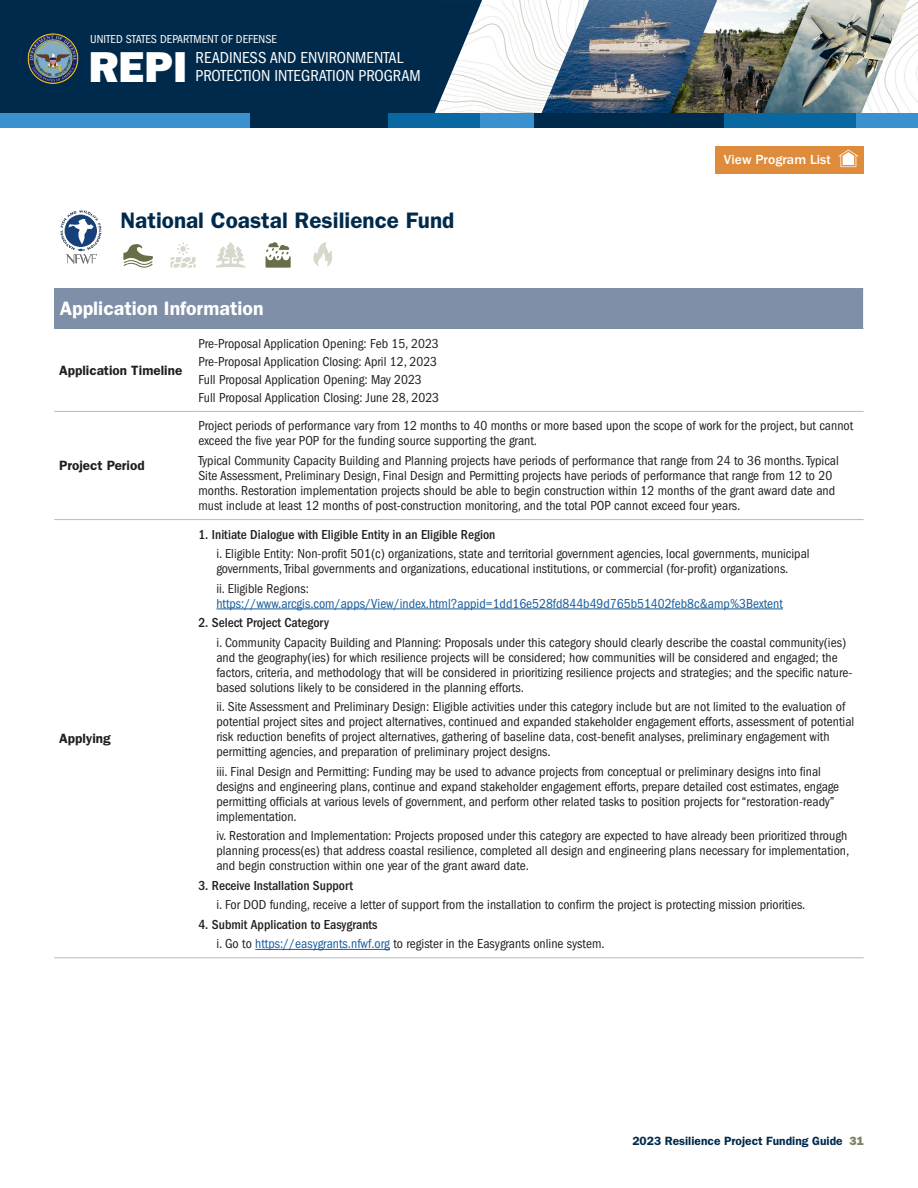
<style>
.page{position:relative;width:918px;height:1188px;background:#fff}
.page>*{position:absolute;margin:0;border:0;box-sizing:border-box;transform-origin:0 0}
.t1{font:43.5px "ITC Franklin Gothic Std Hvy";color:#fff}
.t2{font:600 22.5px "ITC Franklin Gothic Std";color:#002a4b}
.t3{font:600 19.5px "ITC Franklin Gothic Std";color:#fff}
.t4{font:condensed 16.5px/18px "ITC Franklin Gothic Std";color:#fff}
.t5{font:500 13.65px "ITC Franklin Gothic Std";color:#fff}
.Number_Indent{font:condensed 13.5px/15px "ITC Franklin Gothic Std";color:#231f20}
.table_text{font:condensed 13.5px/15px "ITC Franklin Gothic Std";color:#231f20}
.table_text-2{font:500 condensed 13.5px "ITC Franklin Gothic Std";color:#231f20}
.Number_Indent-2{font:condensed 13.5px "ITC Franklin Gothic Std";color:#175d9e}
.table_text-3{font:600 13.5px "ITC Franklin Gothic Std";color:#231f20}
.t6{font:600 12px "ITC Franklin Gothic Std";color:#002a4b}
.t7{font:condensed 12px "ITC Franklin Gothic Std";color:#fff}
.s1{color:#175d9e}
.s2{font-family:"ITC Franklin Gothic Std Hvy";font-weight:400;color:#7e8361}
</style>
<div class="page">
<img style="left:482px;top:0;width:436px;height:114px">
<img style="left:717px;top:0;width:43px;height:114px">
<img style="left:760px;top:0;width:149px;height:114px">
<img style="left:536px;top:0;width:181px;height:114px">
<div style="left:0;top:0;width:482px;height:114px;background:#002a4b"></div>
<img style="left:26px;top:32px;width:53px;height:53px">
<div style="left:0;top:114px;width:250px;height:14px;background:#3992cf"></div>
<div style="left:250px;top:114px;width:139px;height:14px;background:#002a4b"></div>
<div style="left:533px;top:114px;width:192px;height:14px;background:#002a4b"></div>
<div style="left:388px;top:114px;width:92px;height:14px;background:#0967a2"></div>
<div style="left:725px;top:114px;width:131px;height:14px;background:#0967a2"></div>
<div style="left:480px;top:114px;width:53px;height:14px;background:#3992cf"></div>
<div style="left:856px;top:114px;width:62px;height:14px;background:#3992cf"></div>
<img style="left:60px;top:211px;width:42px;height:53px">
<svg style="left:171px;top:242px;width:25px;height:26px"></svg>
<svg style="left:216px;top:242px;width:30px;height:26px"></svg>
<svg style="left:266px;top:242px;width:25px;height:26px"></svg>
<svg style="left:313px;top:242px;width:19px;height:25px"></svg>
<svg style="left:123px;top:244px;width:30px;height:24px"></svg>
<div style="left:54px;top:288px;width:810px;height:41px;background:#7f8fa7"></div>
<hr style="left:54px;top:957px;width:140px;height:1px;background:#b8b9bc">
<hr style="left:194px;top:957px;width:670px;height:1px;background:#b8b9bc">
<hr style="left:54px;top:411px;width:140px;height:1px;background:#b8b9bc">
<hr style="left:194px;top:411px;width:670px;height:1px;background:#b8b9bc">
<hr style="left:863px;top:288px;width:1px;height:41px;background:#fff">
<hr style="left:54px;top:519px;width:140px;height:1px;background:#b8b9bc">
<hr style="left:194px;top:519px;width:670px;height:1px;background:#b8b9bc">
<hr style="left:216px;top:609px;width:567px;height:1px;background:#175d9e">
<hr style="left:255px;top:949px;width:135px;height:1px;background:#175d9e">
<div style="left:715px;top:146px;width:149px;height:27px;background:#df8b3c"></div>
<svg style="left:838px;top:149px;width:21px;height:19px"></svg>
<p class="t7" style="left:90px;top:32px;width:188px">UNITED STATES DEPARTMENT OF DEFENSE</p>
<h1 class="t1" style="left:89px;top:41px;width:100px">REPI</h1>
<p class="t4" style="left:196px;top:49px;width:227px">READINESS AND ENVIRONMENTAL<br>PROTECTION INTEGRATION PROGRAM</p>
<p class="t2" style="left:120px;top:207px;width:335px">National Coastal Resilience Fund</p>
<p class="t3" style="left:60px;top:297px;width:205px">Application Information</p>
<p class="table_text-3" style="left:59px;top:362px;width:125px">Application Timeline</p>
<p class="table_text" style="left:198px;top:336px;width:242px">Pre-Proposal Application Opening: Feb 15, 2023</p>
<p class="table_text" style="left:198px;top:354px;width:240px">Pre-Proposal Application Closing: April 12, 2023</p>
<p class="table_text" style="left:198px;top:372px;width:225px">Full Proposal Application Opening: May 2023</p>
<p class="table_text" style="left:198px;top:390px;width:242px">Full Proposal Application Closing: June 28, 2023</p>
<p class="t5" style="left:724px;top:152px;width:108px">View Program List</p>
<p class="table_text-3" style="left:59px;top:458px;width:87px">Project Period</p>
<p class="table_text-3" style="left:59px;top:731px;width:53px">Applying</p>
<p class="table_text" style="left:198px;top:419px;width:656px">Project periods of performance vary from 12 months to 40 months or more based upon the scope of work for the project, but cannot exceed the five year POP for the funding source supporting the grant.</p>
<p class="table_text" style="left:198px;top:453px;width:642px">Typical Community Capacity Building and Planning projects have periods of performance that range from 24 to 36 months. Typical Site Assessment, Preliminary Design, Final Design and Permitting projects have periods of performance that range from 12 to 20 months. Restoration implementation projects should be able to begin construction within 12 months of the grant award date and must include at least 12 months of post-construction monitoring, and the total POP cannot exceed four years.</p>
<p class="table_text-2" style="left:198px;top:526px;width:299px">1. Initiate Dialogue with Eligible Entity in an Eligible Region</p>
<p class="Number_Indent" style="left:216px;top:546px;width:595px">i. Eligible Entity: Non-profit 501(c) organizations, state and territorial government agencies, local governments, municipal governments, Tribal governments and organizations, educational institutions, or commercial (for-profit) organizations.</p>
<p class="Number_Indent" style="left:216px;top:581px;width:94px">ii. Eligible Regions:</p>
<p class="Number_Indent-2" style="left:216px;top:596px;width:568px">https://www.arcgis.com/apps/View/index.html?appid=1dd16e528fd844b49d765b51402feb8c&amp;amp%3Bextent</p>
<p class="table_text-2" style="left:198px;top:615px;width:132px">2. Select Project Category</p>
<p class="Number_Indent" style="left:216px;top:635px;width:638px">i. Community Capacity Building and Planning: Proposals under this category should clearly describe the coastal community(ies) and the geography(ies) for which resilience projects will be considered; how communities will be considered and engaged; the factors, criteria, and methodology that will be considered in prioritizing resilience projects and strategies; and the specific nature&shy;based solutions likely to be considered in the planning efforts.</p>
<p class="Number_Indent" style="left:216px;top:699px;width:639px">ii. Site Assessment and Preliminary Design: Eligible activities under this category include but are not limited to the evaluation of potential project sites and project alternatives, continued and expanded stakeholder engagement efforts, assessment of potential risk reduction benefits of project alternatives, gathering of baseline data, cost-benefit analyses, preliminary engagement with permitting agencies, and preparation of preliminary project designs.</p>
<p class="Number_Indent" style="left:216px;top:764px;width:624px">iii. Final Design and Permitting: Funding may be used to advance projects from conceptual or preliminary designs into final designs and engineering plans, continue and expand stakeholder engagement efforts, prepare detailed cost estimates, engage permitting officials at various levels of government, and perform other related tasks to position projects for “restoration-ready” implementation.</p>
<p class="Number_Indent" style="left:216px;top:828px;width:634px">iv. Restoration and Implementation: Projects proposed under this category are expected to have already been prioritized through planning process(es) that address coastal resilience, completed all design and engineering plans necessary for implementation, and begin construction within one year of the grant award date.</p>
<p class="table_text-2" style="left:198px;top:877px;width:156px">3. Receive Installation Support</p>
<p class="Number_Indent" style="left:216px;top:897px;width:591px">i. For DOD funding, receive a letter of support from the installation to confirm the project is protecting mission priorities.</p>
<p class="table_text-2" style="left:198px;top:916px;width:181px">4. Submit Application to Easygrants</p>
<p class="Number_Indent" style="left:216px;top:936px;width:390px">i. Go to <span class="s1">https://easygrants.nfwf.org</span> to register in the Easygrants online system.</p>
<p class="t6" style="left:632px;top:1134px;width:233px">2023 Resilience Project Funding Guide <span class="s2">31</span></p>
</div>
